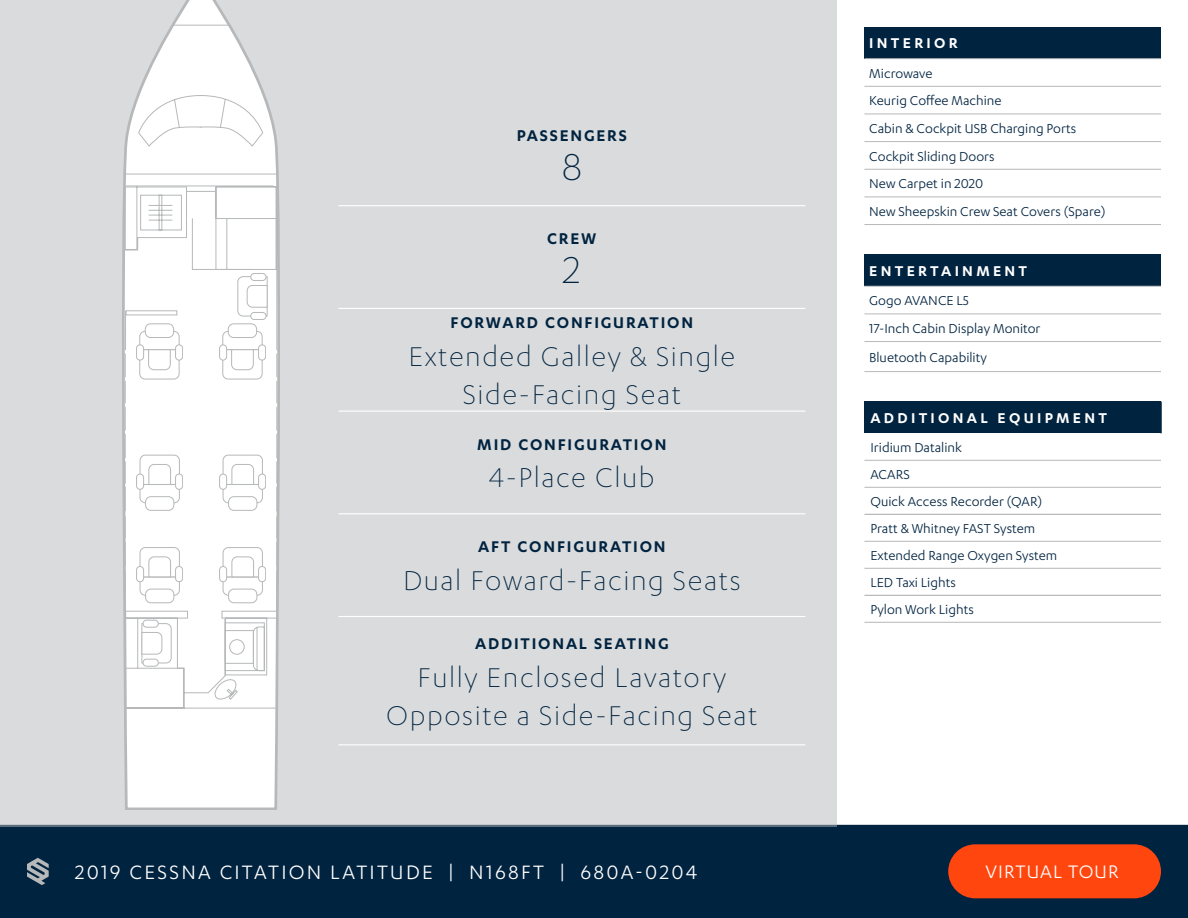
<style>
.page{position:relative;width:1188px;height:918px;background:#fff}
.page>*{position:absolute;margin:0;border:0;box-sizing:border-box;transform-origin:0 0}
.t1{font:300 43.5px "Karbon";color:#002340}
.t2{font:300 31.5px/37.8px "Karbon";letter-spacing:.05em;color:#002340;text-align:center}
.t3{font:22.5px "Karbon";letter-spacing:.1em;color:#fff}
.t4{font:21px "Karbon";letter-spacing:.05em;color:#fff}
.t5{font:600 18px "Karbon";letter-spacing:.1em;color:#002340}
.t6{font:600 16.5px "Karbon";letter-spacing:.2em;color:#fff}
.t7{font:15px "Karbon";color:#002340}
</style>
<div class="page">
<div style="left:0;top:825px;width:1188px;height:93px;background:#002340"></div>
<div style="left:948px;top:844px;width:213px;height:54px;background:#ff460f;border-radius:27px"></div>
<svg style="left:27px;top:858px;width:22px;height:27px"></svg>
<div style="left:0;top:0;width:837px;height:826px;background:#dadbdc"></div>
<div style="left:864px;top:27px;width:297px;height:32px;background:#002340"></div>
<hr style="left:864px;top:58px;width:297px;height:1px;background:#b6b8b9">
<hr style="left:864px;top:86px;width:297px;height:1px;background:#b6b8b9">
<hr style="left:864px;top:114px;width:297px;height:1px;background:#b6b8b9">
<hr style="left:864px;top:141px;width:297px;height:1px;background:#b6b8b9">
<hr style="left:864px;top:169px;width:297px;height:1px;background:#b6b8b9">
<hr style="left:864px;top:197px;width:297px;height:1px;background:#b6b8b9">
<hr style="left:864px;top:224px;width:297px;height:1px;background:#b6b8b9">
<div style="left:864px;top:255px;width:297px;height:31px;background:#002340"></div>
<hr style="left:864px;top:286px;width:297px;height:1px;background:#b6b8b9">
<hr style="left:864px;top:314px;width:297px;height:1px;background:#b6b8b9">
<hr style="left:864px;top:341px;width:297px;height:1px;background:#b6b8b9">
<hr style="left:864px;top:371px;width:297px;height:1px;background:#b6b8b9">
<hr style="left:338px;top:205px;width:467px;height:1px;background:#fff">
<hr style="left:338px;top:308px;width:467px;height:1px;background:#fff">
<hr style="left:338px;top:411px;width:467px;height:1px;background:#fff">
<hr style="left:338px;top:513px;width:467px;height:1px;background:#fff">
<hr style="left:338px;top:616px;width:467px;height:1px;background:#fff">
<hr style="left:338px;top:744px;width:467px;height:1px;background:#fff">
<svg style="left:122px;top:0;width:157px;height:810px"></svg>
<svg style="left:123px;top:25px;width:154px;height:163px"></svg>
<svg style="left:125px;top:185px;width:152px;height:524px;background:#f4f4f4"></svg>
<div style="left:864px;top:402px;width:297px;height:31px;background:#002340"></div>
<hr style="left:1160px;top:402px;width:2px;height:31px;background:#002340">
<hr style="left:864px;top:460px;width:297px;height:1px;background:#b6b8b9">
<hr style="left:864px;top:487px;width:297px;height:1px;background:#b6b8b9">
<hr style="left:864px;top:541px;width:297px;height:1px;background:#b6b8b9">
<hr style="left:864px;top:568px;width:297px;height:1px;background:#b6b8b9">
<hr style="left:864px;top:622px;width:297px;height:1px;background:#b6b8b9">
<hr style="left:864px;top:514px;width:297px;height:1px;background:#a9a8aa">
<hr style="left:864px;top:595px;width:297px;height:1px;background:#a9a8aa">
<p class="t5" style="left:517px;top:125px;width:112px">PASSENGERS</p>
<p class="t1" style="left:561px;top:143px;width:23px">8</p>
<p class="t5" style="left:547px;top:228px;width:51px">CREW</p>
<p class="t1" style="left:563px;top:246px;width:19px">2</p>
<p class="t5" style="left:451px;top:312px;width:244px">FORWARD CONFIGURATION</p>
<p class="t2" style="left:408px;top:337px;width:328px">Extended Galley &amp; Single<br>Side-Facing Seat</p>
<p class="t5" style="left:477px;top:434px;width:191px">MID CONFIGURATION</p>
<p class="t2" style="left:489px;top:458px;width:167px">4-Place Club</p>
<p class="t5" style="left:478px;top:537px;width:189px">AFT CONFIGURATION</p>
<p class="t2" style="left:403px;top:561px;width:339px">Dual Foward-Facing Seats</p>
<p class="t5" style="left:475px;top:633px;width:195px">ADDITIONAL SEATING</p>
<p class="t2" style="left:386px;top:657px;width:373px">Fully Enclosed Lavatory<br>Opposite a Side-Facing Seat</p>
<p class="t6" style="left:869px;top:34px;width:90px">INTERIOR</p>
<p class="t7" style="left:869px;top:65px;width:65px">Microwave</p>
<p class="t7" style="left:869px;top:92px;width:134px">Keurig Coffee Machine</p>
<p class="t7" style="left:869px;top:120px;width:209px">Cabin &amp; Cockpit USB Charging Ports</p>
<p class="t7" style="left:869px;top:148px;width:127px">Cockpit Sliding Doors</p>
<p class="t7" style="left:869px;top:175px;width:116px">New Carpet in 2020</p>
<p class="t7" style="left:869px;top:203px;width:238px">New Sheepskin Crew Seat Covers (Spare)</p>
<p class="t6" style="left:869px;top:262px;width:159px">ENTERTAINMENT</p>
<p class="t7" style="left:869px;top:292px;width:101px">Gogo AVANCE L5</p>
<p class="t7" style="left:869px;top:320px;width:173px">17-Inch Cabin Display Monitor</p>
<p class="t7" style="left:869px;top:349px;width:119px">Bluetooth Capability</p>
<p class="t6" style="left:870px;top:409px;width:238px">ADDITIONAL EQUIPMENT</p>
<p class="t7" style="left:870px;top:439px;width:93px">Iridium Datalink</p>
<p class="t7" style="left:870px;top:466px;width:41px">ACARS</p>
<p class="t7" style="left:870px;top:493px;width:173px">Quick Access Recorder (QAR)</p>
<p class="t7" style="left:870px;top:520px;width:166px">Pratt &amp; Whitney FAST System</p>
<p class="t7" style="left:870px;top:547px;width:188px">Extended Range Oxygen System</p>
<p class="t7" style="left:870px;top:574px;width:87px">LED Taxi Lights</p>
<p class="t7" style="left:870px;top:601px;width:105px">Pylon Work Lights</p>
<h3 class="t3" style="left:75px;top:860px;width:624px">2019 CESSNA CITATION LATITUDE | N168FT | 680A-0204</h3>
<h3 class="t4" style="left:986px;top:861px;width:134px">VIRTUAL TOUR</h3>
</div>
